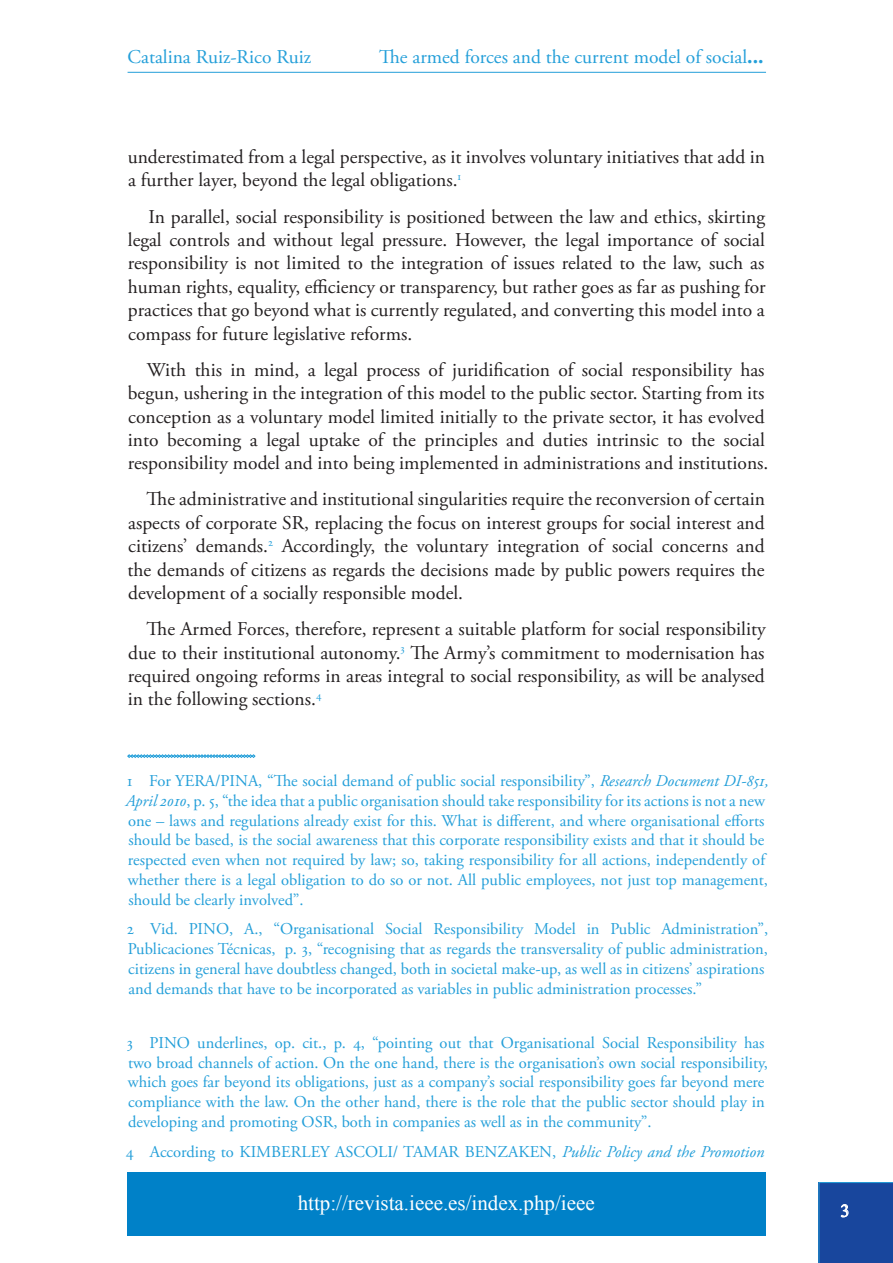
<style>
.page{position:relative;width:893px;height:1263px;background:#fff}
.page>*{position:absolute;margin:0;border:0;box-sizing:border-box;transform-origin:0 0}
.t1{font:21px "Times New Roman";color:#fff}
.IEEE_parrafoNormal{font:19.5px/23.4px "Adobe Garamond Pro";color:#231f20;text-align:justify}
.t2{font:19.5px "Adobe Garamond Pro";color:#249fd9}
.t3{font:18px "Times New Roman";color:#fff}
.IEEE_notasPie{font:16.5px/19.8px "Adobe Garamond Pro";color:#249fd9}
.s1{font-weight:700;font-size:21px}
.s2{font-style:italic}
</style>
<div class="page">
<div style="left:819px;top:1182px;width:74px;height:81px;background:#18469d"></div>
<hr style="left:128px;top:72px;width:638px;height:1px;background:#249fd9">
<div style="left:127px;top:1173px;width:638px;height:63px;background:#0081c8"></div>
<svg style="left:127px;top:754px;width:128px;height:4px"></svg>
<p class="t2" style="left:128px;top:46px;width:185px">Catalina Ruiz-Rico Ruiz</p>
<p class="t2" style="left:379px;top:46px;width:386px">The armed forces and the current model of social<span class="s1">...</span></p>
<p class="IEEE_parrafoNormal" style="left:128px;top:146px;width:639px">underestimated from a legal perspective, as it involves voluntary initiatives that add in a further layer, beyond the legal obligations.<sup>1</sup></p>
<p class="IEEE_parrafoNormal" style="left:128px;top:205px;width:639px;text-indent:21px">In parallel, social responsibility is positioned between the law and ethics, skirting legal controls and without legal pressure. However, the legal importance of social responsibility is not limited to the integration of issues related to the law, such as human rights, equality, efficiency or transparency, but rather goes as far as pushing for practices that go beyond what is currently regulated, and converting this model into a compass for future legislative reforms.</p>
<p class="IEEE_parrafoNormal" style="left:128px;top:358px;width:642px;text-align:left;text-indent:19px">With this in mind, a legal process of juridification of social responsibility has begun, ushering in the integration of this model to the public sector. Starting from its conception as a voluntary model limited initially to the private sector, it has evolved into becoming a legal uptake of the principles and duties intrinsic to the social responsibility model and into being implemented in administrations and institutions.</p>
<p class="IEEE_parrafoNormal" style="left:128px;top:488px;width:639px;text-indent:19px">The administrative and institutional singularities require the reconversion of certain aspects of corporate SR, replacing the focus on interest groups for social interest and citizens’ demands.<sup>2</sup> Accordingly, the voluntary integration of social concerns and the demands of citizens as regards the decisions made by public powers requires the development of a socially responsible model.</p>
<p class="IEEE_parrafoNormal" style="left:128px;top:618px;width:639px;text-indent:19px">The Armed Forces, therefore, represent a suitable platform for social responsibility due to their institutional autonomy.<sup>3</sup> The Army’s commitment to modernisation has required ongoing reforms in areas integral to social responsibility, as will be analysed in the following sections.<sup>4</sup></p>
<p class="IEEE_notasPie" style="left:126px;top:771px;width:645px">1 For YERA/PINA, “The social demand of public social responsibility”, <span class="s2">Research Document DI-851, April 2010</span>, p. 5, “the idea that a public organisation should take responsibility for its actions is not a new one – laws and regulations already exist for this. What is different, and where organisational efforts should be based, is the social awareness that this corporate responsibility exists and that it should be respected even when not required by law; so, taking responsibility for all actions, independently of whether there is a legal obligation to do so or not. All public employees, not just top management, should be clearly involved”.</p>
<p class="IEEE_notasPie" style="left:127px;top:920px;width:643px">2 Vid. PINO, A., “Organisational Social Responsibility Model in Public Administration”, Publicaciones Técnicas, p. 3, “recognising that as regards the transversality of public administration, citizens in general have doubtless changed, both in societal make-up, as well as in citizens’ aspirations and demands that have to be incorporated as variables in public administration processes.”</p>
<p class="IEEE_notasPie" style="left:127px;top:1033px;width:643px">3 PINO underlines, op. cit., p. 4, “pointing out that Organisational Social Responsibility has two broad channels of action. On the one hand, there is the organisation’s own social responsibility, which goes far beyond its obligations, just as a company’s social responsibility goes far beyond mere compliance with the law. On the other hand, there is the role that the public sector should play in developing and promoting OSR, both in companies as well as in the community”.</p>
<p class="IEEE_notasPie" style="left:126px;top:1142px;width:640px">4 According to KIMBERLEY ASCOLI/ TAMAR BENZAKEN, <span class="s2">Public Policy and the Promotion</span></p>
<p class="t1" style="left:298px;top:1189px;width:298px">http://revista.ieee.es/index.php/ieee</p>
<p class="t3" style="left:841px;top:1198px;width:10px">3</p>
</div>
